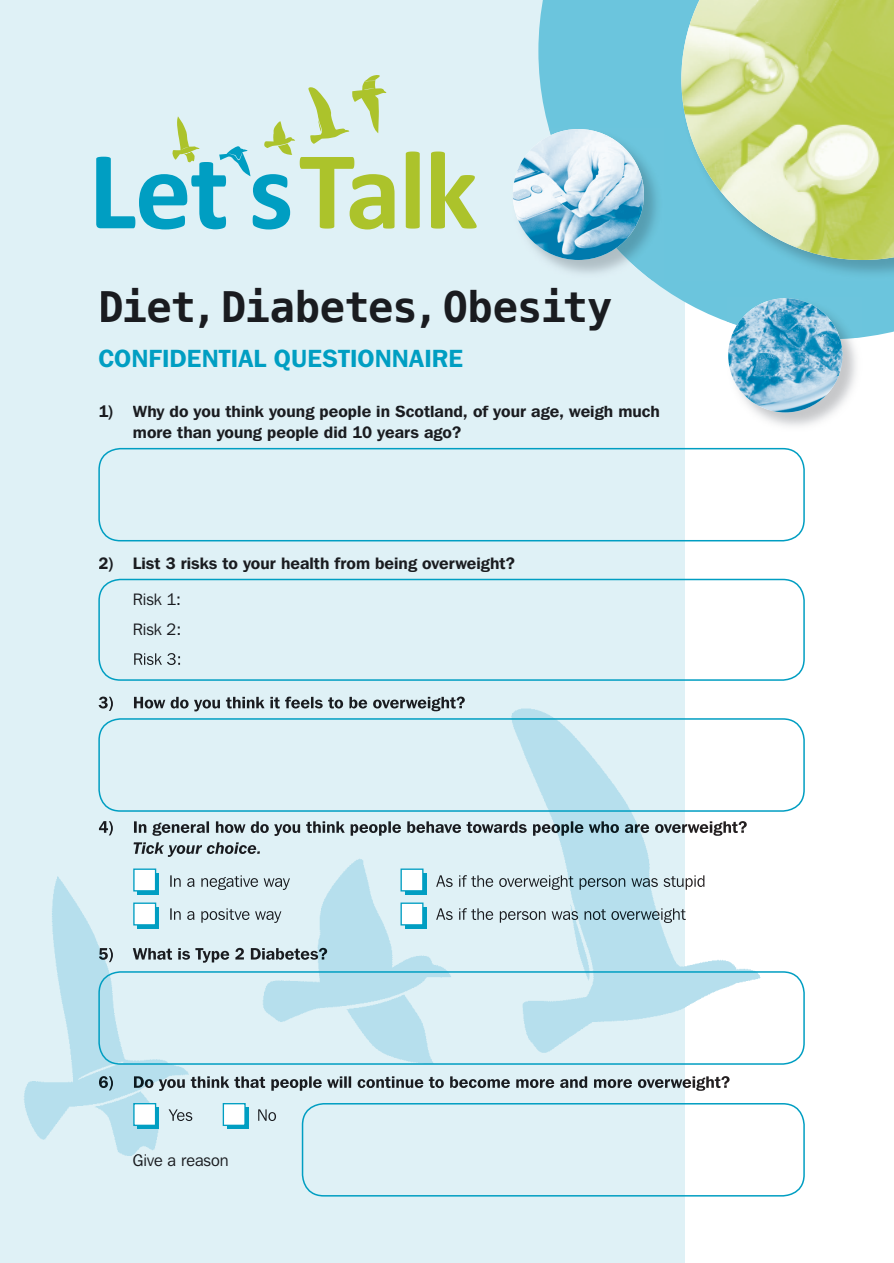
<style>
.page{position:relative;width:894px;height:1263px;background:#fff}
.page>*{position:absolute;margin:0;border:0;box-sizing:border-box;transform-origin:0 0}
.t1{font:700 42px "Menlo";letter-spacing:-.02em;color:#1a1c20}
.t2{font:600 24.75px "Franklin Gothic IT Cby BT";letter-spacing:.005em;color:#009ec2}
.t3{font:600 16.5px/21px "Franklin Gothic IT Cby BT";letter-spacing:.005em;color:#1a1c20}
.t4{font:16.5px/30px "Franklin Gothic IT Cby BT";color:#1a1c20}
</style>
<div class="page">
<div style="left:0;top:0;width:684px;height:1263px;background:#dff1f6"></div>
<img style="left:24px;top:648px;width:737px;height:508px">
<img style="left:98px;top:653px;width:82px;height:12px">
<img style="left:98px;top:697px;width:366px;height:14px">
<img style="left:684px;top:821px;width:63px;height:15px">
<img style="left:99px;top:821px;width:585px;height:15px">
<img style="left:133px;top:842px;width:127px;height:15px">
<img style="left:98px;top:887px;width:35px;height:1px">
<img style="left:170px;top:875px;width:120px;height:15px">
<img style="left:684px;top:875px;width:20px;height:15px">
<img style="left:436px;top:875px;width:248px;height:15px">
<svg style="left:684px;top:908px;width:1px;height:15px"></svg>
<img style="left:98px;top:908px;width:586px;height:15px">
<img style="left:99px;top:948px;width:228px;height:15px">
<img style="left:684px;top:1076px;width:45px;height:15px">
<img style="left:99px;top:1076px;width:585px;height:15px">
<img style="left:159px;top:1109px;width:117px;height:12px">
<img style="left:98px;top:1154px;width:129px;height:2px">
<div style="left:137px;top:873px;width:22px;height:21px;background:#009ec2"></div>
<div style="left:134px;top:869px;width:21px;height:22px;background:#fff"></div>
<div style="left:133px;top:868px;width:23px;height:23px;border:1px solid #009ec2"></div>
<div style="left:404px;top:873px;width:22px;height:21px;background:#009ec2"></div>
<div style="left:401px;top:869px;width:21px;height:22px;background:#fff"></div>
<div style="left:400px;top:868px;width:23px;height:23px;border:1px solid #009ec2"></div>
<div style="left:137px;top:907px;width:22px;height:21px;background:#009ec2"></div>
<div style="left:134px;top:903px;width:21px;height:22px;background:#fff"></div>
<div style="left:133px;top:902px;width:23px;height:23px;border:1px solid #009ec2"></div>
<div style="left:404px;top:907px;width:22px;height:21px;background:#009ec2"></div>
<div style="left:401px;top:903px;width:21px;height:22px;background:#fff"></div>
<div style="left:400px;top:902px;width:23px;height:23px;border:1px solid #009ec2"></div>
<div style="left:137px;top:1107px;width:22px;height:22px;background:#009ec2"></div>
<div style="left:134px;top:1104px;width:21px;height:21px;background:#fff"></div>
<div style="left:133px;top:1103px;width:23px;height:23px;border:1px solid #009ec2"></div>
<div style="left:227px;top:1107px;width:21px;height:22px;background:#009ec2"></div>
<div style="left:223px;top:1104px;width:22px;height:21px;background:#fff"></div>
<div style="left:222px;top:1103px;width:23px;height:23px;border:1px solid #009ec2"></div>
<div style="left:98px;top:971px;width:706px;height:94px;border:1px solid #009ec2;border-radius:21px"></div>
<div style="left:302px;top:1103px;width:502px;height:93px;border:1px solid #009ec2;border-radius:21px"></div>
<div style="left:98px;top:718px;width:706px;height:94px;border:1px solid #009ec2;border-radius:21px"></div>
<div style="left:98px;top:448px;width:706px;height:93px;border:1px solid #009ec2;border-radius:21px"></div>
<div style="left:98px;top:579px;width:706px;height:102px;border:1px solid #009ec2;border-radius:21px"></div>
<svg style="left:538px;top:0;width:355px;height:339px;fill:#6bc5dd"></svg>
<img style="left:679px;top:0;width:214px;height:281px">
<img style="left:681px;top:0;width:212px;height:260px">
<svg style="left:405px;top:152px;width:14px;height:77px"></svg>
<svg style="left:431px;top:152px;width:45px;height:77px"></svg>
<svg style="left:96px;top:75px;width:298px;height:154px"></svg>
<img style="left:755px;top:339px;width:101px;height:87px">
<img style="left:726px;top:297px;width:135px;height:42px">
<img style="left:728px;top:298px;width:114px;height:114px">
<img style="left:538px;top:128px;width:10px;height:152px">
<img style="left:548px;top:128px;width:116px;height:152px">
<img style="left:513px;top:129px;width:130px;height:131px">
<h1 class="t1" style="left:98px;top:278px;width:515px">Diet,Diabetes,Obesity</h1>
<h2 class="t2" style="left:98px;top:343px;width:366px">CONFIDENTIAL QUESTIONNAIRE</h2>
<p class="t3" style="left:133px;top:401px;width:528px;text-indent:-34px">1) Why do you think young people in Scotland, of your age, weigh much more than young people did 10 years ago?</p>
<p class="t3" style="left:98px;top:552px;width:418px">2) List 3 risks to your health from being overweight?</p>
<p class="t4" style="left:133px;top:584px;width:50px">Risk 1:<br>Risk 2:</p>
<p class="t4" style="left:133px;top:1145px;width:97px">Give a reason</p>
</div>
